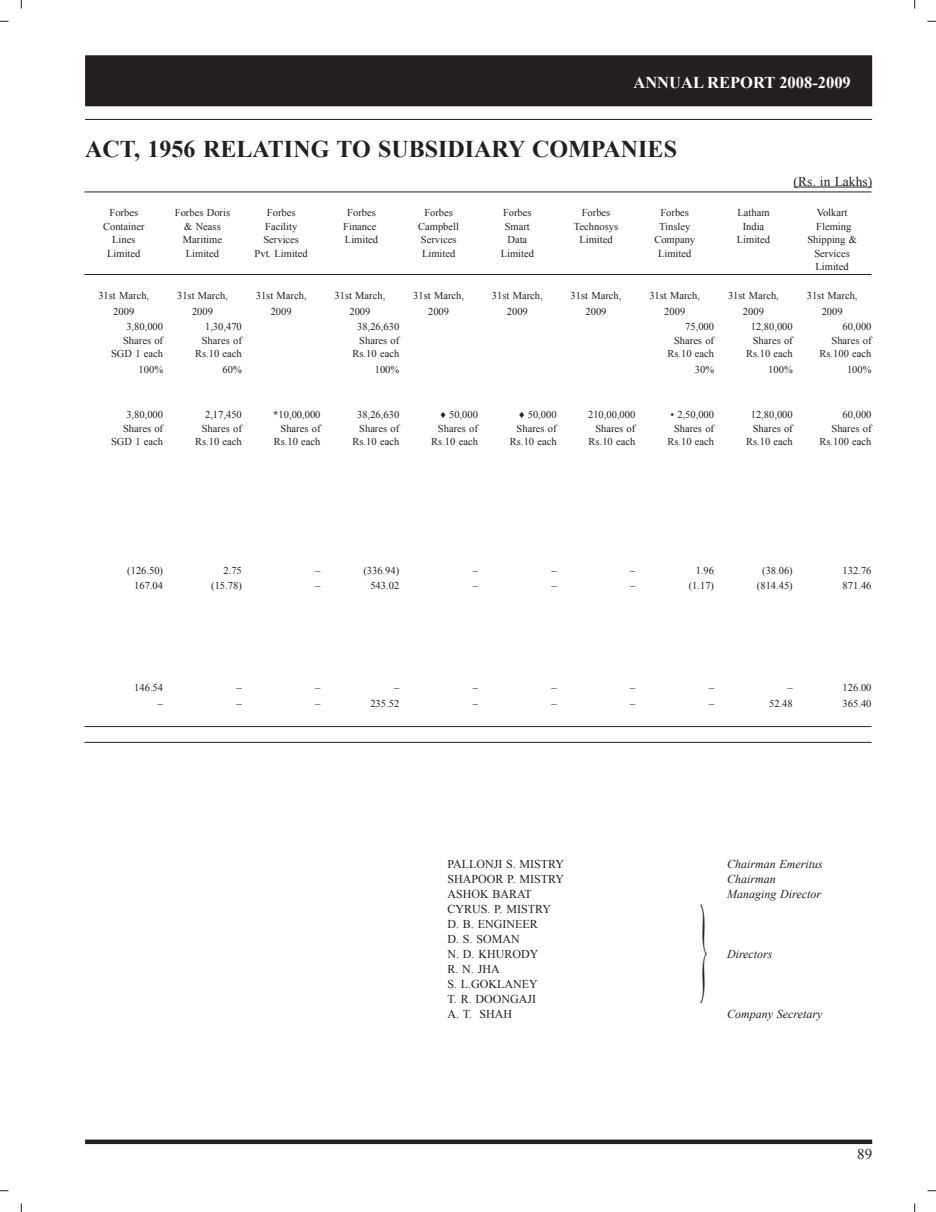
<style>
.page{position:relative;width:936px;height:1212px;background:#fff}
.page>*{position:absolute;margin:0;border:0;box-sizing:border-box;transform-origin:0 0}
.t1{font:108px "Times New Roman";color:#231f20;scale:.2 1}
.t2{font:700 24px "Times New Roman";color:#231f20}
.t3{font:700 16.5px "Times New Roman";color:#fff}
.t4{font:15px "Times New Roman";color:#231f20}
.t5{font:13.5px "Times New Roman";color:#231f20}
.t6{font:12px/15px "Times New Roman";color:#231f20}
.t7{font:italic 12px/15px "Times New Roman";color:#231f20}
.t8{font:10.5px/13.5px "Times New Roman";color:#231f20;text-align:right}
.s1{font-weight:700}
</style>
<div class="page">
<div style="left:85px;top:1139px;width:787px;height:5px;background:#231f20"></div>
<div style="left:86px;top:56px;width:785px;height:50px;background:#231f20"></div>
<div style="left:85px;top:55px;width:787px;height:51px;border:2px solid #231f20"></div>
<hr style="left:85px;top:119px;width:787px;height:1px;background:#231f20">
<hr style="left:793px;top:187px;width:79px;height:1px;background:#231f20">
<hr style="left:84px;top:726px;width:787px;height:1px;background:#231f20">
<hr style="left:84px;top:742px;width:787px;height:1px;background:#231f20">
<hr style="left:84px;top:192px;width:787px;height:1px;background:#231f20">
<hr style="left:84px;top:274px;width:787px;height:1px;background:#231f20">
<svg style="left:0;top:20px;width:9px;height:2px"></svg>
<svg style="left:927px;top:20px;width:8px;height:2px"></svg>
<svg style="left:20px;top:0;width:2px;height:9px"></svg>
<svg style="left:20px;top:1203px;width:2px;height:9px"></svg>
<h3 class="t3" style="left:633px;top:73px;width:219px">ANNUAL REPORT 2008-2009</h3>
<h2 class="t2" style="left:85px;top:135px;width:593px">ACT, 1956 RELATING TO SUBSIDIARY COMPANIES</h2>
<p class="t5" style="left:793px;top:174px;width:80px">(Rs. in Lakhs)</p>
<p class="t8" style="left:103px;top:206px;width:43px;text-align:center">Forbes<br>Container<br>Lines<br>Limited</p>
<p class="t8" style="left:175px;top:206px;width:57px;text-align:center">Forbes Doris &amp; Neass<br>Maritime<br>Limited</p>
<p class="t8" style="left:254px;top:206px;width:55px;text-align:center">Forbes<br>Facility<br>Services<br>Pvt. Limited</p>
<p class="t8" style="left:343px;top:206px;width:36px;text-align:center">Forbes<br>Finance<br>Limited</p>
<p class="t8" style="left:418px;top:206px;width:42px;text-align:center">Forbes<br>Campbell<br>Services<br>Limited</p>
<p class="t8" style="left:500px;top:206px;width:35px;text-align:center">Forbes<br>Smart<br>Data<br>Limited</p>
<p class="t8" style="left:574px;top:206px;width:46px;text-align:center">Forbes<br>Technosys<br>Limited</p>
<p class="t8" style="left:654px;top:206px;width:42px;text-align:center">Forbes<br>Tinsley<br>Company<br>Limited</p>
<p class="t8" style="left:736px;top:206px;width:35px;text-align:center">Latham<br>India<br>Limited</p>
<p class="t8" style="left:807px;top:206px;width:51px;text-align:center">Volkart<br>Fleming<br>Shipping &amp;<br>Services<br>Limited</p>
<p class="t8" style="left:98px;top:288px;width:52px">31st March,</p>
<p class="t8" style="left:177px;top:288px;width:52px">31st March,</p>
<p class="t8" style="left:256px;top:288px;width:52px">31st March,</p>
<p class="t8" style="left:334px;top:288px;width:52px">31st March,</p>
<p class="t8" style="left:413px;top:288px;width:52px">31st March,</p>
<p class="t8" style="left:492px;top:288px;width:52px">31st March,</p>
<p class="t8" style="left:570px;top:288px;width:52px">31st March,</p>
<p class="t8" style="left:649px;top:288px;width:52px">31st March,</p>
<p class="t8" style="left:728px;top:288px;width:52px">31st March,</p>
<p class="t8" style="left:806px;top:288px;width:52px">31st March,</p>
<p class="t8" style="left:113px;top:304px;width:22px">2009</p>
<p class="t8" style="left:192px;top:304px;width:22px">2009</p>
<p class="t8" style="left:271px;top:304px;width:22px">2009</p>
<p class="t8" style="left:349px;top:304px;width:22px">2009</p>
<p class="t8" style="left:428px;top:304px;width:22px">2009</p>
<p class="t8" style="left:507px;top:304px;width:22px">2009</p>
<p class="t8" style="left:585px;top:304px;width:22px">2009</p>
<p class="t8" style="left:664px;top:304px;width:22px">2009</p>
<p class="t8" style="left:743px;top:304px;width:22px">2009</p>
<p class="t8" style="left:821px;top:304px;width:22px">2009</p>
<p class="t8" style="left:111px;top:320px;width:54px">3,80,000<br>Shares of<br>SGD 1 each</p>
<p class="t8" style="left:195px;top:320px;width:48px">1,30,470<br>Shares of<br>Rs.10 each</p>
<p class="t8" style="left:352px;top:320px;width:48px">38,26,630<br>Shares of<br>Rs.10 each</p>
<p class="t8" style="left:667px;top:320px;width:48px">75,000<br>Shares of<br>Rs.10 each</p>
<p class="t8" style="left:746px;top:320px;width:48px">12,80,000<br>Shares of<br>Rs.10 each</p>
<p class="t8" style="left:819px;top:320px;width:53px">60,000<br>Shares of<br>Rs.100 each</p>
<p class="t8" style="left:139px;top:363px;width:26px">100%</p>
<p class="t8" style="left:222px;top:363px;width:21px">60%</p>
<p class="t8" style="left:375px;top:363px;width:26px">100%</p>
<p class="t8" style="left:694px;top:363px;width:21px">30%</p>
<p class="t8" style="left:768px;top:363px;width:26px">100%</p>
<p class="t8" style="left:847px;top:363px;width:26px">100%</p>
<p class="t8" style="left:111px;top:408px;width:54px">3,80,000<br>Shares of<br>SGD 1 each</p>
<p class="t8" style="left:195px;top:408px;width:48px">2,17,450<br>Shares of<br>Rs.10 each</p>
<p class="t8" style="left:273px;top:408px;width:49px"><span class="s1">*</span>10,00,000<br>Shares of<br>Rs.10 each</p>
<p class="t8" style="left:352px;top:408px;width:48px">38,26,630<br>Shares of<br>Rs.10 each</p>
<p class="t8" style="left:431px;top:408px;width:48px">♦ 50,000<br>Shares of<br>Rs.10 each</p>
<p class="t8" style="left:510px;top:408px;width:48px">♦ 50,000<br>Shares of<br>Rs.10 each</p>
<p class="t8" style="left:588px;top:408px;width:49px">210,00,000<br>Shares of<br>Rs.10 each</p>
<p class="t8" style="left:667px;top:408px;width:48px">• 2,50,000<br>Shares of<br>Rs.10 each</p>
<p class="t8" style="left:746px;top:408px;width:48px">12,80,000<br>Shares of<br>Rs.10 each</p>
<p class="t8" style="left:819px;top:408px;width:53px">60,000<br>Shares of<br>Rs.100 each</p>
<p class="t8" style="left:127px;top:563px;width:37px">(126.50)</p>
<p class="t8" style="left:223px;top:563px;width:20px">2.75</p>
<p class="t8" style="left:315px;top:563px;width:7px">–</p>
<p class="t8" style="left:363px;top:563px;width:37px">(336.94)</p>
<p class="t8" style="left:472px;top:563px;width:7px">–</p>
<p class="t8" style="left:551px;top:563px;width:7px">–</p>
<p class="t8" style="left:630px;top:563px;width:7px">–</p>
<p class="t8" style="left:695px;top:563px;width:20px">1.96</p>
<p class="t8" style="left:762px;top:563px;width:32px">(38.06)</p>
<p class="t8" style="left:842px;top:563px;width:30px">132.76</p>
<p class="t8" style="left:134px;top:579px;width:30px">167.04</p>
<p class="t8" style="left:211px;top:579px;width:32px">(15.78)</p>
<p class="t8" style="left:315px;top:579px;width:7px">–</p>
<p class="t8" style="left:370px;top:579px;width:30px">543.02</p>
<p class="t8" style="left:472px;top:579px;width:7px">–</p>
<p class="t8" style="left:551px;top:579px;width:7px">–</p>
<p class="t8" style="left:630px;top:579px;width:7px">–</p>
<p class="t8" style="left:688px;top:579px;width:27px">(1.17)</p>
<p class="t8" style="left:756px;top:579px;width:37px">(814.45)</p>
<p class="t8" style="left:842px;top:579px;width:30px">871.46</p>
<p class="t8" style="left:134px;top:680px;width:30px">146.54</p>
<p class="t8" style="left:236px;top:680px;width:7px">–</p>
<p class="t8" style="left:315px;top:680px;width:7px">–</p>
<p class="t8" style="left:394px;top:680px;width:7px">–</p>
<p class="t8" style="left:472px;top:680px;width:7px">–</p>
<p class="t8" style="left:551px;top:680px;width:7px">–</p>
<p class="t8" style="left:630px;top:680px;width:7px">–</p>
<p class="t8" style="left:708px;top:680px;width:7px">–</p>
<p class="t8" style="left:787px;top:680px;width:7px">–</p>
<p class="t8" style="left:842px;top:680px;width:30px">126.00</p>
<p class="t8" style="left:158px;top:696px;width:7px">–</p>
<p class="t8" style="left:236px;top:696px;width:7px">–</p>
<p class="t8" style="left:315px;top:696px;width:7px">–</p>
<p class="t8" style="left:370px;top:696px;width:30px">235.52</p>
<p class="t8" style="left:472px;top:696px;width:7px">–</p>
<p class="t8" style="left:551px;top:696px;width:7px">–</p>
<p class="t8" style="left:630px;top:696px;width:7px">–</p>
<p class="t8" style="left:708px;top:696px;width:7px">–</p>
<p class="t8" style="left:769px;top:696px;width:25px">52.48</p>
<p class="t8" style="left:842px;top:696px;width:30px">365.40</p>
<p class="t6" style="left:447px;top:856px;width:118px">PALLONJI S. MISTRY<br>SHAPOOR P. MISTRY<br>ASHOK BARAT<br>CYRUS. P. MISTRY<br>D. B. ENGINEER<br>D. S. SOMAN<br>N. D. KHURODY<br>R. N. JHA<br>S. L.GOKLANEY<br>T. R. DOONGAJI<br>A. T. SHAH</p>
<p class="t7" style="left:727px;top:856px;width:97px">Chairman Emeritus<br>Chairman<br>Managing Director</p>
<h1 class="t1" style="left:699px;top:884px;width:53px">}</h1>
<p class="t7" style="left:727px;top:946px;width:47px">Directors</p>
<p class="t7" style="left:727px;top:1006px;width:97px">Company Secretary</p>
<h3 class="t4" style="left:857px;top:1145px;width:16px">89</h3>
</div>
